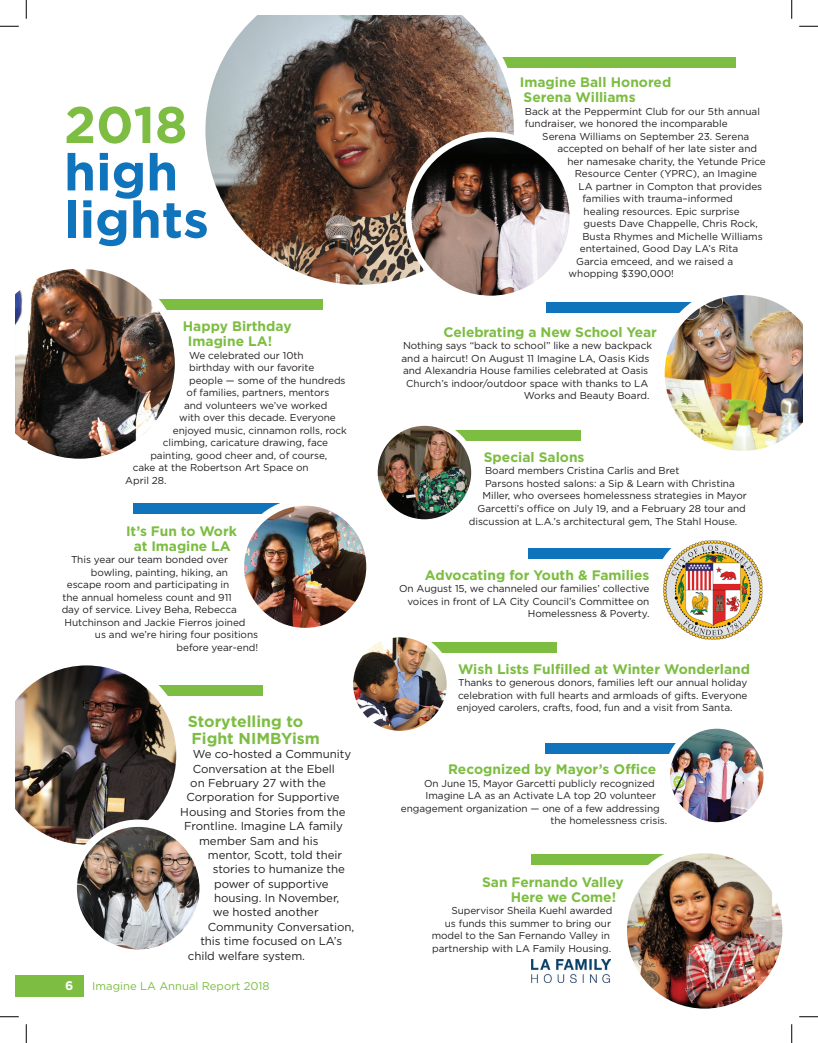
<style>
.page{position:relative;width:818px;height:1043px;background:#fff}
.page>*{position:absolute;margin:0;border:0;box-sizing:border-box;transform-origin:0 0}
.t1{font:700 51.38px/47.4px "Gotham";color:#1074bc}
.t2{font:700 51.38px "Gotham";color:#7cbd42}
.t3{font:700 15.75px/17.2px "Gotham";color:#7cbd42}
.t4{font:700 13.75px/15px "Gotham";color:#7cbd42}
.t5{font:700 12.5px "Gotham";color:#fff}
.t6{font:11.5px "Gotham";letter-spacing:-.005em;color:#231f20}
.t7{font:11.25px "Gotham";color:#7cbd42}
.t8{font:10px/12.5px "Gotham";letter-spacing:-.005em;color:#231f20;text-align:right}
</style>
<div class="page">
<div style="left:15px;top:975px;width:69px;height:21px;background:#7cbd42"></div>
<div style="left:545px;top:302px;width:154px;height:11px;background:#1074bc"></div>
<div style="left:478px;top:57px;width:257px;height:11px;background:#7cbd42"></div>
<img style="left:205px;top:15px;width:309px;height:270px">
<img style="left:408px;top:135px;width:164px;height:164px;border-radius:82px">
<div style="left:405px;top:132px;width:170px;height:170px;border:6px solid #fff;border-radius:50%"></div>
<div style="left:62px;top:299px;width:260px;height:11px;background:#7cbd42"></div>
<img style="left:15px;top:269px;width:160px;height:190px">
<img style="left:664px;top:295px;width:138px;height:156px">
<div style="left:433px;top:430px;width:148px;height:11px;background:#7cbd42"></div>
<img style="left:375px;top:423px;width:99px;height:99px;border-radius:50px">
<div style="left:372px;top:420px;width:104px;height:105px;border:6px solid #fff;border-radius:50%"></div>
<div style="left:546px;top:743px;width:148px;height:10px;background:#1074bc"></div>
<img style="left:667px;top:730px;width:95px;height:90px">
<div style="left:664px;top:723px;width:105px;height:104px;border:6px solid #fff;border-radius:50%"></div>
<div style="left:531px;top:854px;width:183px;height:11px;background:#7cbd42"></div>
<div style="left:133px;top:503px;width:158px;height:11px;background:#1074bc"></div>
<img style="left:240px;top:502px;width:130px;height:129px;border-radius:65px">
<div style="left:237px;top:498px;width:136px;height:137px;border:7px solid #fff;border-radius:50%"></div>
<div style="left:115px;top:685px;width:148px;height:11px;background:#7cbd42"></div>
<img style="left:15px;top:665px;width:162px;height:179px">
<img style="left:627px;top:854px;width:154px;height:154px">
<div style="left:617px;top:844px;width:174px;height:174px;border:9px solid #fff;border-radius:50%"></div>
<img style="left:73px;top:825px;width:126px;height:123px">
<div style="left:70px;top:819px;width:137px;height:137px;border:7px solid #fff;border-radius:50%"></div>
<div style="left:529px;top:547px;width:148px;height:11px;background:#1074bc"></div>
<img style="left:663px;top:540px;width:99px;height:99px">
<div style="left:653px;top:530px;width:121px;height:121px;border:6px solid #fff;border-radius:50%"></div>
<div style="left:408px;top:641px;width:148px;height:11px;background:#7cbd42"></div>
<img style="left:354px;top:638px;width:93px;height:91px">
<div style="left:347px;top:631px;width:105px;height:105px;border:6px solid #fff;border-radius:50%"></div>
<img style="left:531px;top:959px;width:79px;height:23px">
<svg style="left:0;top:25px;width:19px;height:2px"></svg>
<svg style="left:799px;top:25px;width:19px;height:2px"></svg>
<svg style="left:0;top:1016px;width:19px;height:1px"></svg>
<svg style="left:799px;top:1016px;width:19px;height:1px"></svg>
<svg style="left:25px;top:0;width:2px;height:19px"></svg>
<svg style="left:25px;top:1024px;width:2px;height:18px"></svg>
<svg style="left:791px;top:0;width:1px;height:19px"></svg>
<svg style="left:791px;top:1024px;width:1px;height:18px"></svg>
<h1 class="t2" style="left:64px;top:91px;width:125px">2018</h1>
<h1 class="t1" style="left:64px;top:148px;width:146px">high lights</h1>
<h3 class="t4" style="left:188px;top:319px;width:105px;text-indent:-5px">Happy Birthday<br>Imagine LA!</h3>
<p class="t8" style="left:189px;top:349px;width:116px">We celebrated our 10th</p>
<p class="t8" style="left:189px;top:361px;width:127px">birthday with our favorite</p>
<p class="t8" style="left:189px;top:374px;width:158px">people — some of the hundreds</p>
<p class="t8" style="left:186px;top:386px;width:144px">of families, partners, mentors</p>
<p class="t8" style="left:184px;top:399px;width:145px">and volunteers we’ve worked</p>
<p class="t8" style="left:179px;top:411px;width:158px">with over this decade. Everyone</p>
<p class="t8" style="left:173px;top:424px;width:176px">enjoyed music, cinnamon rolls, rock</p>
<p class="t8" style="left:163px;top:436px;width:167px">climbing, caricature drawing, face</p>
<p class="t8" style="left:150px;top:449px;width:178px">painting, good cheer and, of course,</p>
<p class="t8" style="left:133px;top:461px;width:177px">cake at the Robertson Art Space on</p>
<p class="t8" style="left:125px;top:474px;width:43px">April 28.</p>
<h3 class="t4" style="left:126px;top:523px;width:112px;text-align:center">It’s Fun to Work at Imagine LA</h3>
<p class="t8" style="left:71px;top:553px;width:158px">This year our team bonded over</p>
<p class="t8" style="left:91px;top:565px;width:139px">bowling, painting, hiking, an</p>
<p class="t8" style="left:67px;top:578px;width:164px">escape room and participating in</p>
<p class="t8" style="left:62px;top:590px;width:171px">the annual homeless count and 911</p>
<p class="t8" style="left:62px;top:603px;width:177px">day of service. Livey Beha, Rebecca</p>
<p class="t8" style="left:65px;top:615px;width:182px">Hutchinson and Jackie Fierros joined</p>
<p class="t8" style="left:95px;top:628px;width:165px">us and we’re hiring four positions</p>
<p class="t8" style="left:176px;top:640px;width:83px">before year-end!</p>
<h2 class="t3" style="left:188px;top:712px;width:133px">Storytelling to<br>Fight NIMBYism</h2>
<p class="t6" style="left:193px;top:746px;width:160px">We co-hosted a Community</p>
<p class="t6" style="left:193px;top:761px;width:143px">Conversation at the Ebell</p>
<p class="t6" style="left:190px;top:775px;width:137px">on February 27 with the</p>
<p class="t6" style="left:186px;top:790px;width:155px">Corporation for Supportive</p>
<p class="t6" style="left:180px;top:804px;width:167px">Housing and Stories from the</p>
<p class="t6" style="left:184px;top:818px;width:160px">Frontline. Imagine LA family</p>
<p class="t6" style="left:199px;top:833px;width:121px">member Sam and his</p>
<p class="t6" style="left:208px;top:847px;width:136px">mentor, Scott, told their</p>
<p class="t6" style="left:213px;top:861px;width:134px">stories to humanize the</p>
<p class="t6" style="left:214px;top:876px;width:116px">power of supportive</p>
<p class="t6" style="left:214px;top:890px;width:127px">housing. In November,</p>
<p class="t6" style="left:213px;top:905px;width:107px">we hosted another</p>
<p class="t6" style="left:208px;top:919px;width:148px">Community Conversation,</p>
<p class="t6" style="left:200px;top:933px;width:143px">this time focused on LA’s</p>
<p class="t6" style="left:188px;top:948px;width:119px">child welfare system.</p>
<p class="t5" style="left:65px;top:977px;width:10px">6</p>
<p class="t7" style="left:92px;top:979px;width:179px">Imagine LA Annual Report 2018</p>
<h3 class="t4" style="left:520px;top:75px;width:153px">Imagine Ball Honored<br>Serena Williams</h3>
<p class="t8" style="left:525px;top:105px;width:237px;text-align:left">Back at the Peppermint Club for our 5th annual fundraiser, we honored the incomparable</p>
<p class="t8" style="left:542px;top:130px;width:208px">Serena Williams on September 23. Serena</p>
<p class="t8" style="left:557px;top:142px;width:201px">accepted on behalf of her late sister and</p>
<p class="t8" style="left:567px;top:155px;width:200px">her namesake charity, the Yetunde Price</p>
<p class="t8" style="left:575px;top:167px;width:184px">Resource Center (YPRC), an Imagine</p>
<p class="t8" style="left:578px;top:180px;width:185px">LA partner in Compton that provides</p>
<p class="t8" style="left:582px;top:192px;width:152px">families with trauma–informed</p>
<p class="t8" style="left:583px;top:205px;width:158px">healing resources. Epic surprise</p>
<p class="t8" style="left:583px;top:217px;width:176px">guests Dave Chappelle, Chris Rock,</p>
<p class="t8" style="left:582px;top:230px;width:182px">Busta Rhymes and Michelle Williams</p>
<p class="t8" style="left:580px;top:242px;width:160px">entertained, Good Day LA’s Rita</p>
<p class="t8" style="left:576px;top:255px;width:159px">Garcia emceed, and we raised a</p>
<p class="t8" style="left:568px;top:267px;width:107px">whopping $390,000!</p>
<h3 class="t4" style="left:443px;top:324px;width:215px">Celebrating a New School Year</h3>
<p class="t8" style="left:403px;top:339px;width:250px">Nothing says “back to school” like a new backpack</p>
<p class="t8" style="left:401px;top:351px;width:249px">and a haircut! On August 11 Imagine LA, Oasis Kids</p>
<p class="t8" style="left:403px;top:364px;width:247px">and Alexandria House families celebrated at Oasis</p>
<p class="t8" style="left:406px;top:376px;width:243px">Church’s indoor/outdoor space with thanks to LA</p>
<p class="t8" style="left:524px;top:389px;width:127px">Works and Beauty Board.</p>
<h3 class="t4" style="left:484px;top:449px;width:102px">Special Salons</h3>
<p class="t8" style="left:485px;top:464px;width:196px">Board members Cristina Carlis and Bret</p>
<p class="t8" style="left:485px;top:477px;width:251px">Parsons hosted salons: a Sip &amp; Learn with Christina</p>
<p class="t8" style="left:482px;top:489px;width:266px">Miller, who oversees homelessness strategies in Mayor</p>
<p class="t8" style="left:477px;top:502px;width:270px">Garcetti’s office on July 19, and a February 28 tour and</p>
<p class="t8" style="left:469px;top:514px;width:270px">discussion at L.A.’s architectural gem, The Stahl House.</p>
<h3 class="t4" style="left:425px;top:567px;width:226px">Advocating for Youth &amp; Families</h3>
<p class="t8" style="left:399px;top:582px;width:252px">On August 15, we channeled our families’ collective voices in front of LA City Council’s Committee on<br>Homelessness &amp; Poverty.</p>
<h3 class="t4" style="left:458px;top:661px;width:293px">Wish Lists Fulfilled at Winter Wonderland</h3>
<p class="t8" style="left:457px;top:676px;width:292px;text-align:justify">Thanks to generous donors, families left our annual holiday celebration with full hearts and armloads of gifts. Everyone enjoyed carolers, crafts, food, fun and a visit from Santa.</p>
<h3 class="t4" style="left:448px;top:761px;width:209px">Recognized by Mayor’s Office</h3>
<p class="t8" style="left:424px;top:776px;width:232px">On June 15, Mayor Garcetti publicly recognized</p>
<p class="t8" style="left:425px;top:789px;width:232px">Imagine LA as an Activate LA top 20 volunteer</p>
<p class="t8" style="left:401px;top:801px;width:260px">engagement organization — one of a few addressing</p>
<p class="t8" style="left:550px;top:814px;width:118px">the homelessness crisis.</p>
<h3 class="t4" style="left:510px;top:874px;width:114px;text-indent:-29px">San Fernando Valley<br>Here we Come!</h3>
<p class="t8" style="left:431px;top:904px;width:182px">Supervisor Sheila Kuehl awarded<br>us funds this summer to bring our model to the San Fernando Valley in partnership with LA Family Housing.</p>
</div>
